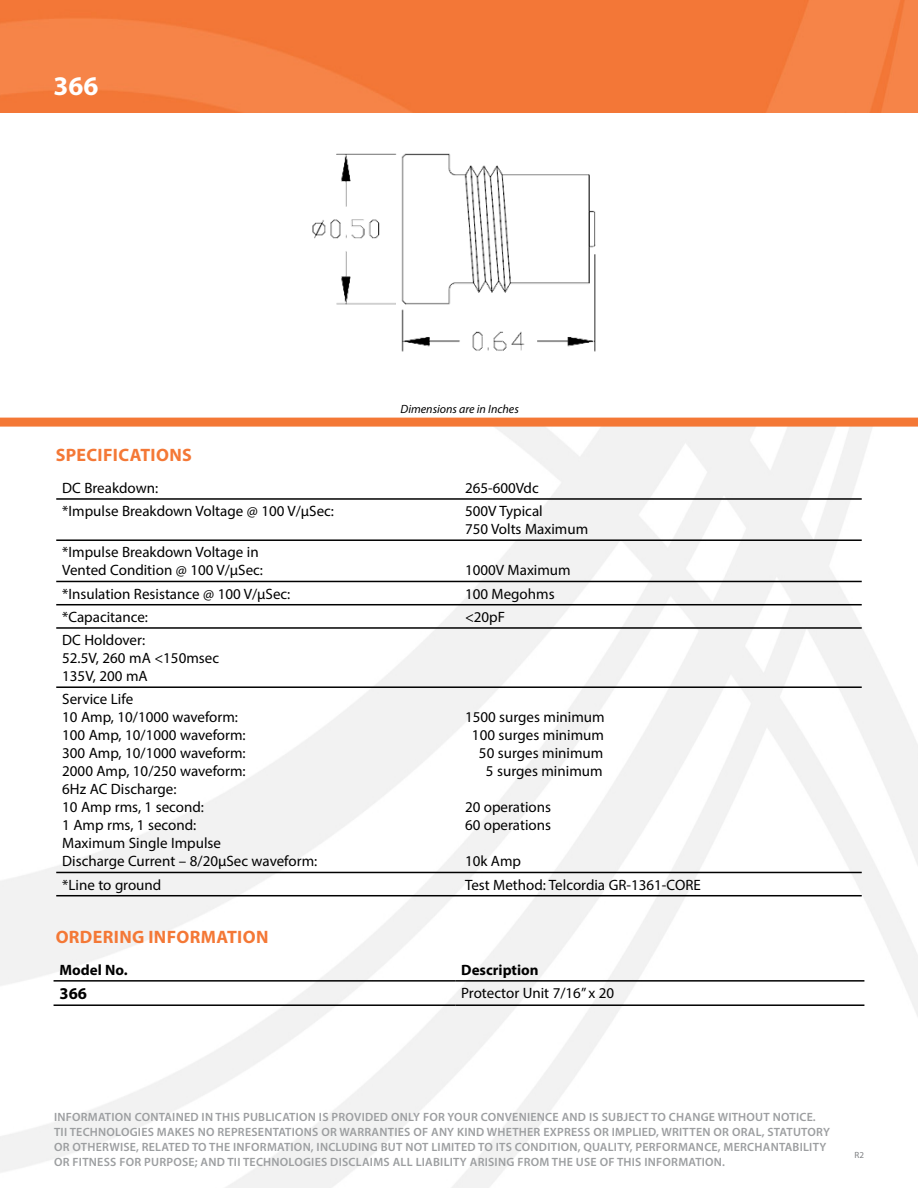
<style>
.page{position:relative;width:918px;height:1188px;background:#fff}
.page>*{position:absolute;margin:0;border:0;box-sizing:border-box;transform-origin:0 0}
.t1{font:700 27px "Myriad Pro";color:#fff}
.t2{font:700 18px "Myriad Pro";letter-spacing:.02em;color:#f47836}
.t3{font:700 16.5px "Myriad Pro";color:#000}
.t4{font:15px/18px "Myriad Pro";color:#000}
.t5{font:700 15px "Myriad Pro";color:#000}
.t6{font:600 12px/15px "Myriad Pro";letter-spacing:.02em;color:#9c9ea0}
.t7{font:italic 12px "Myriad Pro";color:#000}
.t8{font:9px "Myriad Pro";color:#7e8083}
</style>
<div class="page">
<img style="left:0;top:0;width:918px;height:113px">
<div style="left:0;top:418px;width:918px;height:9px;background:#f47836"></div>
<hr style="left:54px;top:980px;width:401px;height:2px;background:#000">
<hr style="left:455px;top:980px;width:409px;height:2px;background:#000">
<hr style="left:54px;top:1004px;width:401px;height:2px;background:#000">
<hr style="left:455px;top:1004px;width:409px;height:2px;background:#000">
<hr style="left:56px;top:498px;width:403px;height:2px;background:#000">
<hr style="left:459px;top:498px;width:403px;height:2px;background:#000">
<hr style="left:56px;top:539px;width:403px;height:2px;background:#000">
<hr style="left:459px;top:539px;width:403px;height:2px;background:#000">
<hr style="left:56px;top:581px;width:403px;height:1px;background:#000">
<hr style="left:459px;top:581px;width:403px;height:1px;background:#000">
<hr style="left:56px;top:604px;width:403px;height:1px;background:#000">
<hr style="left:459px;top:604px;width:403px;height:1px;background:#000">
<hr style="left:56px;top:627px;width:403px;height:2px;background:#000">
<hr style="left:459px;top:627px;width:403px;height:2px;background:#000">
<hr style="left:56px;top:686px;width:403px;height:2px;background:#000">
<hr style="left:459px;top:686px;width:403px;height:2px;background:#000">
<hr style="left:56px;top:872px;width:403px;height:1px;background:#000">
<hr style="left:459px;top:872px;width:403px;height:1px;background:#000">
<hr style="left:56px;top:895px;width:403px;height:1px;background:#000">
<hr style="left:459px;top:895px;width:403px;height:1px;background:#000">
<img style="left:312px;top:153px;width:284px;height:199px">
<h1 class="t1" style="left:54px;top:69px;width:46px">366</h1>
<p class="t7" style="left:401px;top:402px;width:120px">Dimensions are in Inches</p>
<p class="t2" style="left:56px;top:443px;width:138px">SPECIFICATIONS</p>
<p class="t4" style="left:62px;top:479px;width:97px">DC Breakdown:</p>
<p class="t4" style="left:465px;top:479px;width:75px">265-600Vdc</p>
<p class="t4" style="left:62px;top:502px;width:273px">*Impulse Breakdown Voltage @ 100 V/μSec:</p>
<p class="t4" style="left:465px;top:502px;width:125px">500V Typical<br>750 Volts Maximum</p>
<p class="t4" style="left:62px;top:543px;width:202px">*Impulse Breakdown Voltage in<br>Vented Condition @ 100 V/μSec:</p>
<p class="t4" style="left:465px;top:561px;width:107px">1000V Maximum</p>
<p class="t4" style="left:62px;top:584px;width:230px">*Insulation Resistance @ 100 V/μSec:</p>
<p class="t4" style="left:465px;top:584px;width:91px">100 Megohms</p>
<p class="t4" style="left:62px;top:608px;width:87px">*Capacitance:</p>
<p class="t4" style="left:465px;top:608px;width:42px">&lt;20pF</p>
<p class="t4" style="left:62px;top:631px;width:158px">DC Holdover:<br>52.5V, 260 mA &lt;150msec<br>135V, 200 mA</p>
<p class="t4" style="left:62px;top:690px;width:257px">Service Life<br>10 Amp, 10/1000 waveform:<br>100 Amp, 10/1000 waveform:<br>300 Amp, 10/1000 waveform:<br>2000 Amp, 10/250 waveform:<br>6Hz AC Discharge:<br>10 Amp rms, 1 second:<br>1 Amp rms, 1 second:<br>Maximum Single Impulse<br>Discharge Current – 8/20μSec waveform:</p>
<p class="t4" style="left:465px;top:708px;width:141px;text-align:right">1500 surges minimum<br>100 surges minimum<br>50 surges minimum<br>5 surges minimum</p>
<p class="t4" style="left:465px;top:798px;width:88px">20 operations<br>60 operations</p>
<p class="t4" style="left:465px;top:852px;width:58px">10k Amp</p>
<p class="t4" style="left:62px;top:875px;width:101px">*Line to ground</p>
<p class="t4" style="left:465px;top:875px;width:237px">Test Method: Telcordia GR-1361-CORE</p>
<p class="t2" style="left:56px;top:925px;width:214px">ORDERING INFORMATION</p>
<p class="t5" style="left:60px;top:960px;width:70px">Model No.</p>
<p class="t5" style="left:461px;top:960px;width:79px">Description</p>
<p class="t3" style="left:60px;top:983px;width:29px">366</p>
<p class="t4" style="left:461px;top:984px;width:155px">Protector Unit 7/16” x 20</p>
<p class="t6" style="left:54px;top:1110px;width:777px">INFORMATION CONTAINED IN THIS PUBLICATION IS PROVIDED ONLY FOR YOUR CONVENIENCE AND IS SUBJECT TO CHANGE WITHOUT NOTICE.<br>TII TECHNOLOGIES MAKES NO REPRESENTATIONS OR WARRANTIES OF ANY KIND WHETHER EXPRESS OR IMPLIED, WRITTEN OR ORAL, STATUTORY OR OTHERWISE, RELATED TO THE INFORMATION, INCLUDING BUT NOT LIMITED TO ITS CONDITION, QUALITY, PERFORMANCE, MERCHANTABILITY OR FITNESS FOR PURPOSE; AND TII TECHNOLOGIES DISCLAIMS ALL LIABILITY ARISING FROM THE USE OF THIS INFORMATION.</p>
<p class="t8" style="left:855px;top:1150px;width:11px">R2</p>
</div>
